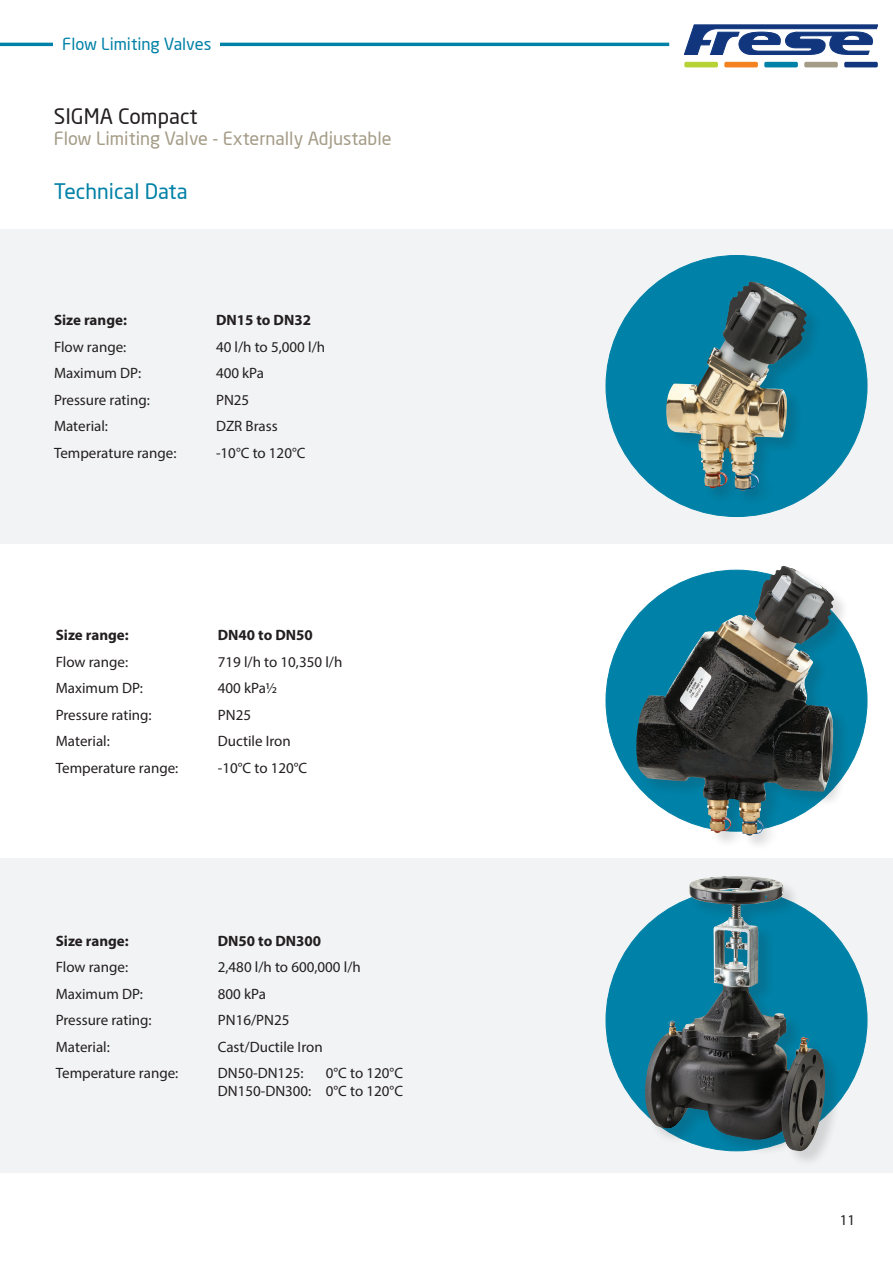
<style>
.page{position:relative;width:893px;height:1263px;background:#fff}
.page>*{position:absolute;margin:0;border:0;box-sizing:border-box;transform-origin:0 0}
.Overskrift{font:21px "Neo Sans";color:#0081a7}
.Overskrift-2{font:21px "Neo Sans";color:#231f20}
.Overskrift-3{font:18px "Neo Sans";color:#a49c87}
.Technote_header{font:16.5px "Neo Sans";color:#0081a7}
.Overskrift-4{font:15px "Myriad Pro";color:#231f20}
.Overskrift-5{font:700 15px "Myriad Pro";color:#231f20}
</style>
<div class="page">
<div style="left:684px;top:62px;width:34px;height:5px;background:#b5d334;border-radius:2px"></div>
<div style="left:724px;top:62px;width:34px;height:5px;background:#f58220;border-radius:2px"></div>
<div style="left:764px;top:62px;width:34px;height:5px;background:#0081a7;border-radius:2px"></div>
<div style="left:804px;top:62px;width:34px;height:5px;background:#a49c87;border-radius:2px"></div>
<div style="left:844px;top:62px;width:34px;height:5px;background:#11367e;border-radius:2px"></div>
<svg style="left:684px;top:25px;width:194px;height:30px"></svg>
<div style="left:0;top:229px;width:893px;height:314px;background:#f2f3f4"></div>
<hr style="left:0;top:43px;width:669px;height:3px;background:#0081a7">
<div style="left:54px;top:37px;width:166px;height:13px;background:#fff"></div>
<div style="left:606px;top:255px;width:261px;height:261px;background:#0081a7;border-radius:50%"></div>
<div style="left:667px;top:282px;width:155px;height:225px;background:#231f20;opacity:.15"></div>
<img style="left:666px;top:282px;width:83px;height:206px">
<div style="left:0;top:858px;width:893px;height:314px;background:#f2f3f4"></div>
<div style="left:606px;top:890px;width:261px;height:261px;background:#0081a7;border-radius:50%"></div>
<div style="left:606px;top:570px;width:261px;height:261px;background:#0081a7;border-radius:50%"></div>
<div style="left:645px;top:876px;width:196px;height:291px;background:#231f20;opacity:.15"></div>
<img style="left:645px;top:876px;width:123px;height:264px">
<div style="left:637px;top:566px;width:213px;height:285px;background:#231f20;opacity:.15"></div>
<img style="left:636px;top:566px;width:147px;height:267px">
<p class="Technote_header" style="left:62px;top:34px;width:151px">Flow Limiting Valves</p>
<p class="Overskrift-2" style="left:54px;top:104px;width:145px">SIGMA Compact</p>
<p class="Overskrift-3" style="left:54px;top:127px;width:339px">Flow Limiting Valve - Externally Adjustable</p>
<p class="Overskrift" style="left:54px;top:178px;width:135px">Technical Data</p>
<p class="Overskrift-5" style="left:54px;top:311px;width:74px">Size range:</p>
<p class="Overskrift-5" style="left:216px;top:311px;width:97px">DN15 to DN32</p>
<p class="Overskrift-4" style="left:54px;top:338px;width:74px">Flow range:</p>
<p class="Overskrift-4" style="left:216px;top:338px;width:111px">40 l/h to 5,000 l/h</p>
<p class="Overskrift-4" style="left:54px;top:364px;width:89px">Maximum DP:</p>
<p class="Overskrift-4" style="left:216px;top:364px;width:50px">400 kPa</p>
<p class="Overskrift-4" style="left:54px;top:391px;width:97px">Pressure rating:</p>
<p class="Overskrift-4" style="left:216px;top:391px;width:35px">PN25</p>
<p class="Overskrift-4" style="left:54px;top:417px;width:56px">Material:</p>
<p class="Overskrift-4" style="left:216px;top:417px;width:63px">DZR Brass</p>
<p class="Overskrift-4" style="left:54px;top:444px;width:124px">Temperature range:</p>
<p class="Overskrift-4" style="left:216px;top:444px;width:91px">-10°C to 120°C</p>
<p class="Overskrift-5" style="left:56px;top:625px;width:74px">Size range:</p>
<p class="Overskrift-5" style="left:218px;top:625px;width:97px">DN40 to DN50</p>
<p class="Overskrift-4" style="left:56px;top:652px;width:74px">Flow range:</p>
<p class="Overskrift-4" style="left:218px;top:652px;width:126px">719 l/h to 10,350 l/h</p>
<p class="Overskrift-4" style="left:56px;top:679px;width:89px">Maximum DP:</p>
<p class="Overskrift-4" style="left:218px;top:679px;width:61px">400 kPa½</p>
<p class="Overskrift-4" style="left:56px;top:705px;width:97px">Pressure rating:</p>
<p class="Overskrift-4" style="left:218px;top:705px;width:35px">PN25</p>
<p class="Overskrift-4" style="left:56px;top:732px;width:56px">Material:</p>
<p class="Overskrift-4" style="left:218px;top:732px;width:74px">Ductile Iron</p>
<p class="Overskrift-4" style="left:56px;top:758px;width:124px">Temperature range:</p>
<p class="Overskrift-4" style="left:218px;top:758px;width:91px">-10°C to 120°C</p>
<p class="Overskrift-5" style="left:56px;top:931px;width:74px">Size range:</p>
<p class="Overskrift-5" style="left:218px;top:931px;width:105px">DN50 to DN300</p>
<p class="Overskrift-4" style="left:56px;top:958px;width:74px">Flow range:</p>
<p class="Overskrift-4" style="left:218px;top:958px;width:145px">2,480 l/h to 600,000 l/h</p>
<p class="Overskrift-4" style="left:56px;top:984px;width:89px">Maximum DP:</p>
<p class="Overskrift-4" style="left:218px;top:984px;width:50px">800 kPa</p>
<p class="Overskrift-4" style="left:56px;top:1011px;width:97px">Pressure rating:</p>
<p class="Overskrift-4" style="left:218px;top:1011px;width:73px">PN16/PN25</p>
<p class="Overskrift-4" style="left:56px;top:1037px;width:56px">Material:</p>
<p class="Overskrift-4" style="left:218px;top:1037px;width:106px">Cast/Ductile Iron</p>
<p class="Overskrift-4" style="left:56px;top:1064px;width:124px">Temperature range:</p>
<p class="Overskrift-4" style="left:218px;top:1064px;width:87px">DN50-DN125:</p>
<p class="Overskrift-4" style="left:326px;top:1064px;width:79px">0°C to 120°C</p>
<p class="Overskrift-4" style="left:218px;top:1082px;width:187px">DN150-DN300: 0°C to 120°C</p>
<p class="Overskrift-4" style="left:840px;top:1210px;width:17px">11</p>
</div>
